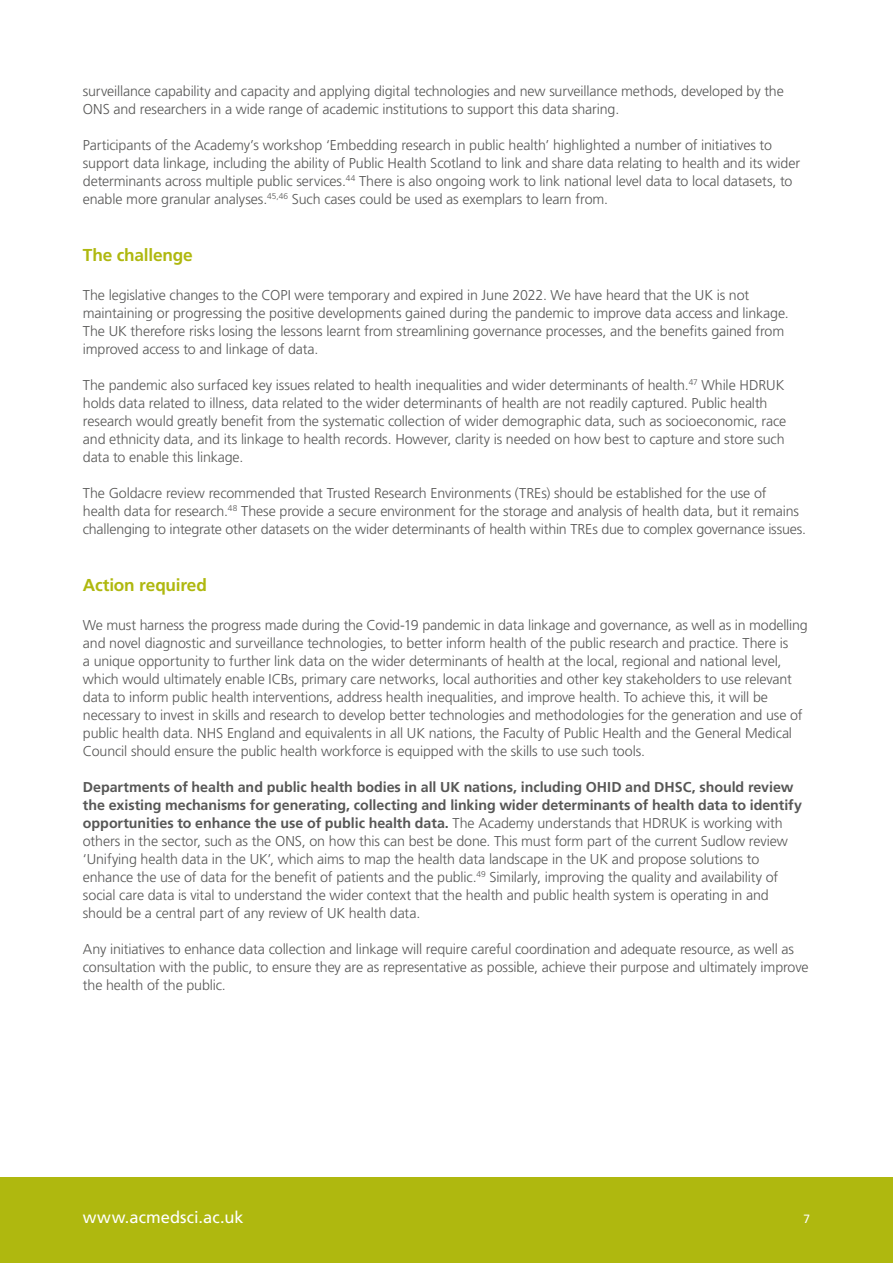
<style>
.page{position:relative;width:893px;height:1263px;background:#fff}
.page>*{position:absolute;margin:0;border:0;box-sizing:border-box;transform-origin:0 0}
.t1{font:700 17.25px "Frutiger LT Std";letter-spacing:-.01em;color:#afb80f}
.t2{font:16.5px "Frutiger LT Std";letter-spacing:.005em;color:#fff}
.t3{font:300 14.25px/18px "Frutiger LT Std";letter-spacing:-.01em;color:#575756}
.t4{font:12px "Frutiger LT Std";color:#fff}
.s1{font-weight:700}
</style>
<div class="page">
<div style="left:0;top:1178px;width:893px;height:85px;background:#afb80f"></div>
<p class="t3" style="left:83px;top:82px;width:702px">surveillance capability and capacity and applying digital technologies and new surveillance methods, developed by the<br>ONS and researchers in a wide range of academic institutions to support this data sharing.</p>
<p class="t3" style="left:83px;top:136px;width:719px">Participants of the Academy’s workshop ‘Embedding research in public health’ highlighted a number of initiatives to support data linkage, including the ability of Public Health Scotland to link and share data relating to health and its wider determinants across multiple public services.<sup>44</sup> There is also ongoing work to link national level data to local datasets, to enable more granular analyses.<sup>45,46</sup> Such cases could be used as exemplars to learn from.</p>
<p class="t1" style="left:83px;top:245px;width:111px">The challenge</p>
<p class="t3" style="left:83px;top:286px;width:707px">The legislative changes to the COPI were temporary and expired in June 2022. We have heard that the UK is not maintaining or progressing the positive developments gained during the pandemic to improve data access and linkage.<br>The UK therefore risks losing the lessons learnt from streamlining governance processes, and the benefits gained from improved access to and linkage of data.</p>
<p class="t3" style="left:83px;top:376px;width:705px">The pandemic also surfaced key issues related to health inequalities and wider determinants of health.<sup>47</sup> While HDRUK holds data related to illness, data related to the wider determinants of health are not readily captured. Public health research would greatly benefit from the systematic collection of wider demographic data, such as socioeconomic, race and ethnicity data, and its linkage to health records. However, clarity is needed on how best to capture and store such data to enable this linkage.</p>
<p class="t3" style="left:83px;top:484px;width:725px">The Goldacre review recommended that Trusted Research Environments (TREs) should be established for the use of health data for research.<sup>48</sup> These provide a secure environment for the storage and analysis of health data, but it remains challenging to integrate other datasets on the wider determinants of health within TREs due to complex governance issues.</p>
<p class="t1" style="left:83px;top:575px;width:126px">Action required</p>
<p class="t3" style="left:83px;top:616px;width:726px">We must harness the progress made during the Covid-19 pandemic in data linkage and governance, as well as in modelling and novel diagnostic and surveillance technologies, to better inform health of the public research and practice. There is<br>a unique opportunity to further link data on the wider determinants of health at the local, regional and national level, which would ultimately enable ICBs, primary care networks, local authorities and other key stakeholders to use relevant data to inform public health interventions, address health inequalities, and improve health. To achieve this, it will be necessary to invest in skills and research to develop better technologies and methodologies for the generation and use of public health data. NHS England and equivalents in all UK nations, the Faculty of Public Health and the General Medical Council should ensure the public health workforce is equipped with the skills to use such tools.</p>
<p class="t3" style="left:83px;top:778px;width:720px"><span class="s1">Departments of health and public health bodies in all UK nations, including OHID and DHSC, should review the existing mechanisms for generating, collecting and linking wider determinants of health data to identify opportunities to enhance the use of public health data.</span> The Academy understands that HDRUK is working with others in the sector, such as the ONS, on how this can best be done. This must form part of the current Sudlow review ‘Unifying health data in the UK’, which aims to map the health data landscape in the UK and propose solutions to enhance the use of data for the benefit of patients and the public.<sup>49</sup> Similarly, improving the quality and availability of social care data is vital to understand the wider context that the health and public health system is operating in and should be a central part of any review of UK health data.</p>
<p class="t3" style="left:83px;top:940px;width:727px">Any initiatives to enhance data collection and linkage will require careful coordination and adequate resource, as well as consultation with the public, to ensure they are as representative as possible, achieve their purpose and ultimately improve the health of the public.</p>
<p class="t2" style="left:83px;top:1208px;width:162px">www.acmedsci.ac.uk</p>
<p class="t4" style="left:803px;top:1212px;width:8px">7</p>
</div>
